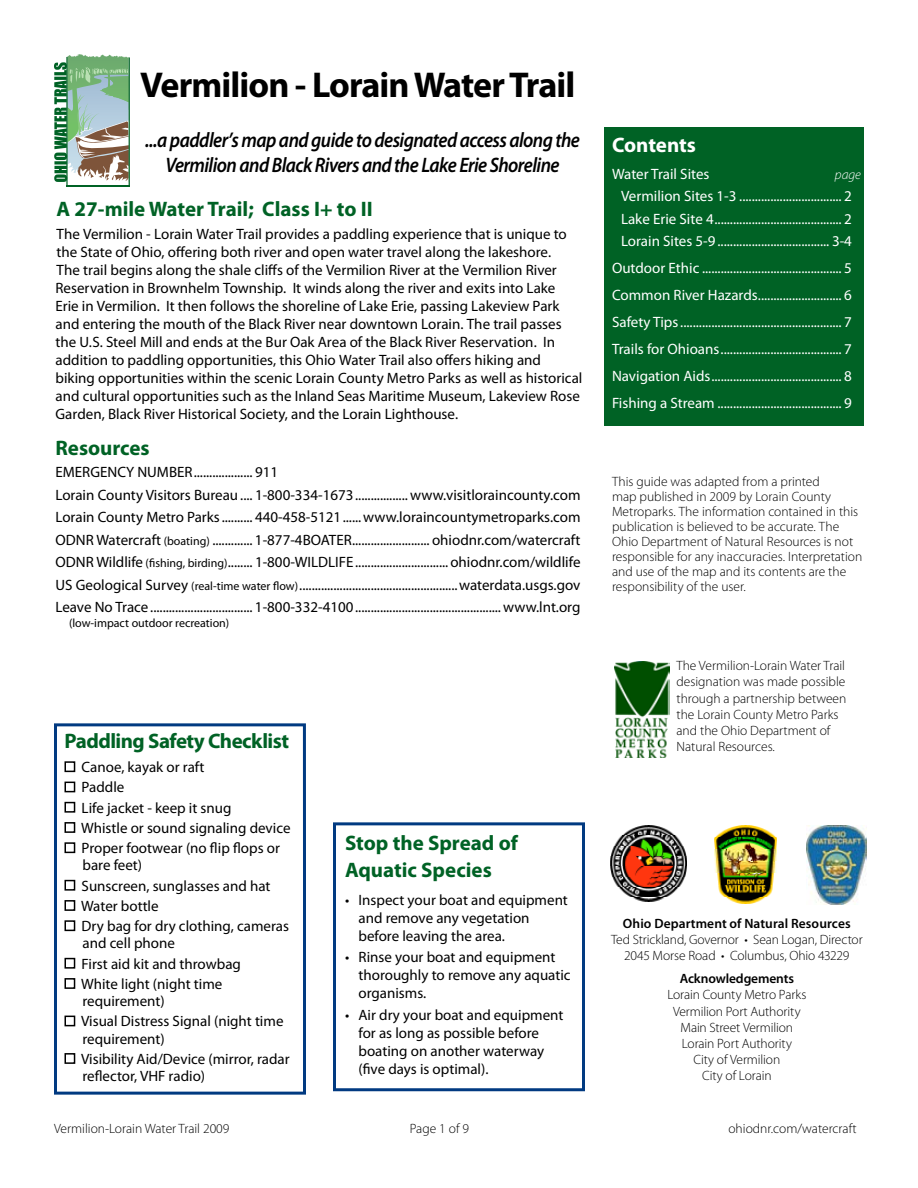
<style>
.page{position:relative;width:918px;height:1188px;background:#fff}
.page>*{position:absolute;margin:0;border:0;box-sizing:border-box;transform-origin:0 0}
.t1{font:700 36px "Myriad Pro";letter-spacing:-.025em;color:#000}
.t2{font:italic 600 21px/25.2px "Myriad Pro";letter-spacing:-.03em;color:#000;text-align:center;scale:.9 1}
.t3{font:700 21px/27px "Myriad Pro";color:#006225}
.t4{font:700 21px "Myriad Pro";letter-spacing:-.025em;color:#006225}
.t5{font:700 21px "Myriad Pro";letter-spacing:-.005em;color:#fff}
.t6{font:15px/18px "Myriad Pro";color:#000}
.t7{font:15px/27px "Myriad Pro";color:#fff;text-align:justify}
.t8{font:300 13.5px/16.2px "Myriad Pro";color:#000}
.t9{font:600 13.5px "Myriad Pro";letter-spacing:.005em;color:#000}
.t10{font:italic 300 13.5px "Myriad Pro";color:#fff}
.t11{font:12px "Myriad Pro";color:#000}
.s1{font-size:12px}
</style>
<div class="page">
<svg style="left:54px;top:723px;width:252px;height:372px"></svg>
<img style="left:614px;top:662px;width:55px;height:96px">
<img style="left:611px;top:826px;width:75px;height:75px">
<img style="left:714px;top:826px;width:62px;height:77px">
<img style="left:807px;top:826px;width:60px;height:79px">
<hr style="left:129px;top:57px;width:1px;height:130px;background:#006225">
<svg style="left:54px;top:54px;width:75px;height:133px"></svg>
<hr style="left:67px;top:185px;width:63px;height:2px;background:#006225">
<div style="left:333px;top:822px;width:252px;height:269px;border:3px solid #013a81"></div>
<div style="left:604px;top:128px;width:260px;height:298px;background:#006225"></div>
<h1 class="t1" style="left:140px;top:61px;width:437px">Vermilion - Lorain Water Trail</h1>
<h2 class="t2" style="left:145px;top:127px;width:485px">...a paddler’s map and guide to designated access along the<br>Vermilion and Black Rivers and the Lake Erie Shoreline</h2>
<h2 class="t3" style="left:57px;top:195px;width:318px">A 27-mile Water Trail; Class I+ to II</h2>
<p class="t6" style="left:55px;top:224px;width:529px">The Vermilion - Lorain Water Trail provides a paddling experience that is unique to the State of Ohio, offering both river and open water travel along the lakeshore.<br>The trail begins along the shale cliffs of the Vermilion River at the Vermilion River Reservation in Brownhelm Township. It winds along the river and exits into Lake<br>Erie in Vermilion. It then follows the shoreline of Lake Erie, passing Lakeview Park and entering the mouth of the Black River near downtown Lorain. The trail passes the U.S. Steel Mill and ends at the Bur Oak Area of the Black River Reservation. In addition to paddling opportunities, this Ohio Water Trail also offers hiking and biking opportunities within the scenic Lorain County Metro Parks as well as historical and cultural opportunities such as the Inland Seas Maritime Museum, Lakeview Rose Garden, Black River Historical Society, and the Lorain Lighthouse.</p>
<h2 class="t3" style="left:56px;top:433px;width:96px">Resources</h2>
<p class="t6" style="left:55px;top:461px;width:527px;line-height:22.5px">EMERGENCY NUMBER................... 911<br>Lorain County Visitors Bureau .... 1-800-334-1673................. www.visitloraincounty.com Lorain County Metro Parks.......... 440-458-5121......www.loraincountymetroparks.com ODNR Watercraft <span class="s1">(boating)</span> ............. 1-877-4BOATER......................... ohiodnr.com/watercraft ODNR Wildlife <span class="s1">(fishing, birding)</span>........ 1-800-WILDLIFE.............................. ohiodnr.com/wildlife US Geological Survey <span class="s1">(real-time water flow)</span>...................................................waterdata.usgs.gov Leave No Trace................................. 1-800-332-4100...............................................www.lnt.org</p>
<p class="t11" style="left:69px;top:615px;width:162px">(low-impact outdoor recreation)</p>
<h2 class="t4" style="left:64px;top:727px;width:226px">Paddling Safety Checklist</h2>
<p class="t6" style="left:81px;top:757px;width:211px;line-height:20.2px">Canoe, kayak or raft<br>Paddle<br>Life jacket - keep it snug<br>Whistle or sound signaling device<br>Proper footwear (no flip flops or</p>
<p class="t6" style="left:81px;top:855px;width:209px;line-height:20.2px">bare feet)<br>Sunscreen, sunglasses and hat<br>Water bottle<br>Dry bag for dry clothing, cameras</p>
<p class="t6" style="left:81px;top:933px;width:161px;line-height:20.2px">and cell phone<br>First aid kit and throwbag<br>White light (night time</p>
<p class="t6" style="left:81px;top:991px;width:204px;line-height:20.2px">requirement)<br>Visual Distress Signal (night time</p>
<p class="t6" style="left:81px;top:1028px;width:210px;line-height:20.2px">requirement)<br>Visibility Aid/Device (mirror, radar</p>
<p class="t6" style="left:82px;top:1067px;width:124px">reflector, VHF radio)</p>
<h2 class="t3" style="left:345px;top:829px;width:175px">Stop the Spread of<br>Aquatic Species</h2>
<p class="t6" style="left:358px;top:891px;width:211px;text-indent:-14px">• Inspect your boat and equipment and remove any vegetation before leaving the area.</p>
<p class="t6" style="left:358px;top:948px;width:214px;text-indent:-14px">• Rinse your boat and equipment thoroughly to remove any aquatic organisms.</p>
<p class="t6" style="left:358px;top:1005px;width:207px;text-indent:-14px">• Air dry your boat and equipment for as long as possible before boating on another waterway (five days is optimal).</p>
<h2 class="t5" style="left:612px;top:131px;width:86px">Contents</h2>
<p class="t7" style="left:612px;top:160px;width:99px">Water Trail Sites</p>
<p class="t10" style="left:835px;top:167px;width:28px">page</p>
<p class="t7" style="left:621px;top:185px;width:232px;line-height:22.5px">Vermilion Sites 1-3 ................................. 2<br>Lake Erie Site 4......................................... 2<br>Lorain Sites 5-9 .................................... 3-4</p>
<p class="t7" style="left:612px;top:255px;width:241px">Outdoor Ethic ............................................. 5<br>Common River Hazards........................... 6<br>Safety Tips.................................................... 7<br>Trails for Ohioans....................................... 7<br>Navigation Aids.......................................... 8<br>Fishing a Stream ........................................ 9</p>
<p class="t8" style="left:612px;top:474px;width:252px;line-height:15px">This guide was adapted from a printed<br>map published in 2009 by Lorain County Metroparks. The information contained in this publication is believed to be accurate. The Ohio Department of Natural Resources is not responsible for any inaccuracies. Interpretation and use of the map and its contents are the responsibility of the user.</p>
<p class="t8" style="left:676px;top:658px;width:171px">The Vermilion-Lorain Water Trail designation was made possible through a partnership between the Lorain County Metro Parks and the Ohio Department of<br>Natural Resources.</p>
<p class="t9" style="left:623px;top:915px;width:229px">Ohio Department of Natural Resources</p>
<p class="t8" style="left:611px;top:932px;width:253px;text-align:center">Ted Strickland, Governor • Sean Logan, Director<br>2045 Morse Road • Columbus, Ohio 43229</p>
<p class="t9" style="left:680px;top:970px;width:116px">Acknowledgements</p>
<p class="t8" style="left:667px;top:987px;width:141px;text-align:center">Lorain County Metro Parks<br>Vermilion Port Authority<br>Main Street Vermilion<br>Lorain Port Authority<br>City of Vermilion<br>City of Lorain</p>
<p class="t8" style="left:54px;top:1121px;width:177px">Vermilion-Lorain Water Trail 2009</p>
<p class="t8" style="left:410px;top:1121px;width:61px">Page 1 of 9</p>
<p class="t8" style="left:728px;top:1121px;width:130px">ohiodnr.com/watercraft</p>
</div>
